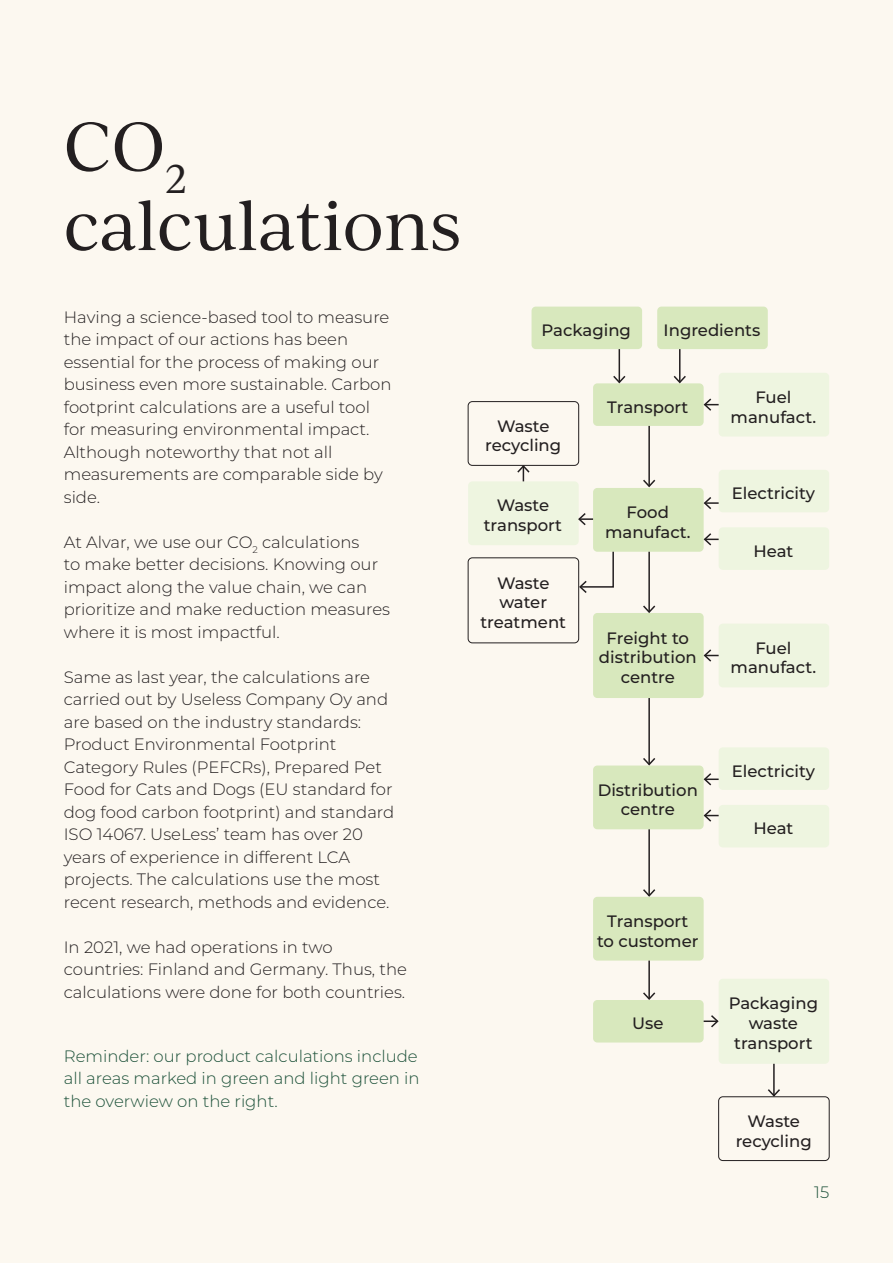
<style>
.page{position:relative;width:893px;height:1263px;background:#fcf8f0}
.page>*{position:absolute;margin:0;border:0;box-sizing:border-box;transform-origin:0 0}
.t1{font:66px/79.2px "Ivy Journal";letter-spacing:-.015em;color:#231f20}
.t2{font:300 16.5px/22.5px "Montserrat";color:#231f20}
.Paragraph_title{font:500 16.5px/19.8px "Montserrat";color:#231f20;text-align:center}
.t3{font:300 16.5px/22.5px "Montserrat";color:#1b5038;text-align:justify}
</style>
<div class="page">
<div style="left:657px;top:307px;width:111px;height:42px;background:#d8e8bd;border-radius:4px"></div>
<div style="left:593px;top:1000px;width:111px;height:42px;background:#d8e8bd;border-radius:4px"></div>
<div style="left:593px;top:383px;width:111px;height:43px;background:#d8e8bd;border-radius:4px"></div>
<div style="left:719px;top:624px;width:110px;height:63px;background:#eef5e0;border-radius:4px"></div>
<div style="left:719px;top:373px;width:110px;height:63px;background:#eef5e0;border-radius:4px"></div>
<div style="left:593px;top:488px;width:111px;height:64px;background:#d8e8bd;border-radius:4px"></div>
<div style="left:468px;top:481px;width:111px;height:64px;background:#eef5e0;border-radius:4px"></div>
<div style="left:468px;top:401px;width:111px;height:65px;border:1px solid #231f20;border-radius:4px"></div>
<div style="left:593px;top:765px;width:111px;height:64px;background:#d8e8bd;border-radius:4px"></div>
<div style="left:593px;top:897px;width:111px;height:63px;background:#d8e8bd;border-radius:4px"></div>
<div style="left:593px;top:613px;width:111px;height:85px;background:#d8e8bd;border-radius:4px"></div>
<div style="left:468px;top:557px;width:111px;height:86px;border:1px solid #231f20;border-radius:4px"></div>
<div style="left:719px;top:979px;width:110px;height:85px;background:#eef5e0;border-radius:4px"></div>
<div style="left:532px;top:307px;width:110px;height:42px;background:#d8e8bd;border-radius:4px"></div>
<div style="left:719px;top:470px;width:110px;height:42px;background:#eef5e0;border-radius:4px"></div>
<div style="left:719px;top:747px;width:110px;height:43px;background:#eef5e0;border-radius:4px"></div>
<div style="left:718px;top:1096px;width:112px;height:65px;border:1px solid #231f20;border-radius:4px"></div>
<div style="left:719px;top:527px;width:110px;height:43px;background:#eef5e0;border-radius:4px"></div>
<div style="left:719px;top:805px;width:110px;height:42px;background:#eef5e0;border-radius:4px"></div>
<svg style="left:703px;top:397px;width:16px;height:15px"></svg>
<svg style="left:703px;top:495px;width:16px;height:16px"></svg>
<svg style="left:703px;top:771px;width:16px;height:16px"></svg>
<svg style="left:703px;top:532px;width:16px;height:15px"></svg>
<svg style="left:703px;top:808px;width:16px;height:15px"></svg>
<svg style="left:703px;top:648px;width:16px;height:15px"></svg>
<svg style="left:578px;top:513px;width:15px;height:13px"></svg>
<svg style="left:704px;top:1015px;width:15px;height:13px"></svg>
<hr style="left:773px;top:1064px;width:2px;height:32px;background:#231f20">
<svg style="left:766px;top:1087px;width:16px;height:11px"></svg>
<svg style="left:516px;top:464px;width:15px;height:17px"></svg>
<hr style="left:648px;top:960px;width:2px;height:39px;background:#231f20">
<svg style="left:643px;top:991px;width:13px;height:9px"></svg>
<hr style="left:648px;top:698px;width:2px;height:66px;background:#231f20">
<svg style="left:641px;top:756px;width:16px;height:10px"></svg>
<hr style="left:648px;top:552px;width:2px;height:60px;background:#231f20">
<svg style="left:643px;top:604px;width:13px;height:9px"></svg>
<hr style="left:648px;top:426px;width:2px;height:60px;background:#231f20">
<svg style="left:643px;top:478px;width:13px;height:10px"></svg>
<hr style="left:619px;top:349px;width:1px;height:33px;background:#231f20">
<svg style="left:612px;top:374px;width:15px;height:10px"></svg>
<hr style="left:679px;top:349px;width:1px;height:33px;background:#231f20">
<svg style="left:672px;top:374px;width:15px;height:10px"></svg>
<hr style="left:648px;top:829px;width:2px;height:67px;background:#231f20">
<svg style="left:643px;top:887px;width:13px;height:10px"></svg>
<svg style="left:578px;top:550px;width:37px;height:45px"></svg>
<p class="t1" style="left:64px;top:104px;width:399px">CO<sub>2 </sub>calculations</p>
<p class="t2" style="left:64px;top:305px;width:329px">Having a science-based tool to measure the impact of our actions has been essential for the process of making our business even more sustainable. Carbon footprint calculations are a useful tool for measuring environmental impact.<br>Although noteworthy that not all measurements are comparable side by side.</p>
<p class="t2" style="left:64px;top:530px;width:328px">At Alvar, we use our CO<sub>2</sub> calculations<br>to make better decisions. Knowing our impact along the value chain, we can prioritize and make reduction measures where it is most impactful.</p>
<p class="t2" style="left:64px;top:665px;width:332px">Same as last year, the calculations are carried out by Useless Company Oy and are based on the industry standards:<br>Product Environmental Footprint Category Rules (PEFCRs), Prepared Pet Food for Cats and Dogs (EU standard for dog food carbon footprint) and standard ISO 14067. UseLess’ team has over 20 years of experience in different LCA projects. The calculations use the most recent research, methods and evidence.</p>
<p class="t2" style="left:64px;top:935px;width:345px">In 2021, we had operations in two countries: Finland and Germany. Thus, the calculations were done for both countries.</p>
<p class="t3" style="left:64px;top:1044px;width:357px">Reminder: our product calculations include all areas marked in green and light green in the overwiew on the right.</p>
<p class="Paragraph_title" style="left:542px;top:319px;width:91px">Packaging</p>
<p class="Paragraph_title" style="left:664px;top:319px;width:98px">Ingredients</p>
<p class="Paragraph_title" style="left:485px;top:415px;width:78px">Waste recycling</p>
<p class="Paragraph_title" style="left:484px;top:495px;width:80px">Waste transport</p>
<p class="Paragraph_title" style="left:497px;top:572px;width:54px">Waste</p>
<p class="Paragraph_title" style="left:499px;top:592px;width:49px">water</p>
<p class="Paragraph_title" style="left:480px;top:612px;width:87px">treatment</p>
<p class="Paragraph_title" style="left:607px;top:396px;width:83px">Transport</p>
<p class="Paragraph_title" style="left:605px;top:501px;width:87px">Food manufact.</p>
<p class="Paragraph_title" style="left:599px;top:627px;width:99px">Freight to distribution centre</p>
<p class="Paragraph_title" style="left:598px;top:779px;width:102px">Distribution centre</p>
<p class="Paragraph_title" style="left:731px;top:386px;width:87px">Fuel manufact.</p>
<p class="Paragraph_title" style="left:732px;top:483px;width:85px">Electricity</p>
<p class="Paragraph_title" style="left:753px;top:540px;width:41px">Heat</p>
<p class="Paragraph_title" style="left:731px;top:637px;width:87px">Fuel manufact.</p>
<p class="Paragraph_title" style="left:732px;top:760px;width:85px">Electricity</p>
<p class="Paragraph_title" style="left:753px;top:818px;width:41px">Heat</p>
<p class="Paragraph_title" style="left:607px;top:910px;width:83px">Transport</p>
<p class="Paragraph_title" style="left:597px;top:930px;width:103px">to customer</p>
<p class="Paragraph_title" style="left:632px;top:1013px;width:33px">Use</p>
<p class="Paragraph_title" style="left:729px;top:993px;width:91px">Packaging</p>
<p class="Paragraph_title" style="left:734px;top:1013px;width:80px">waste transport</p>
<p class="Paragraph_title" style="left:736px;top:1110px;width:78px">Waste recycling</p>
<p class="t3" style="left:814px;top:1180px;width:17px">15</p>
</div>
